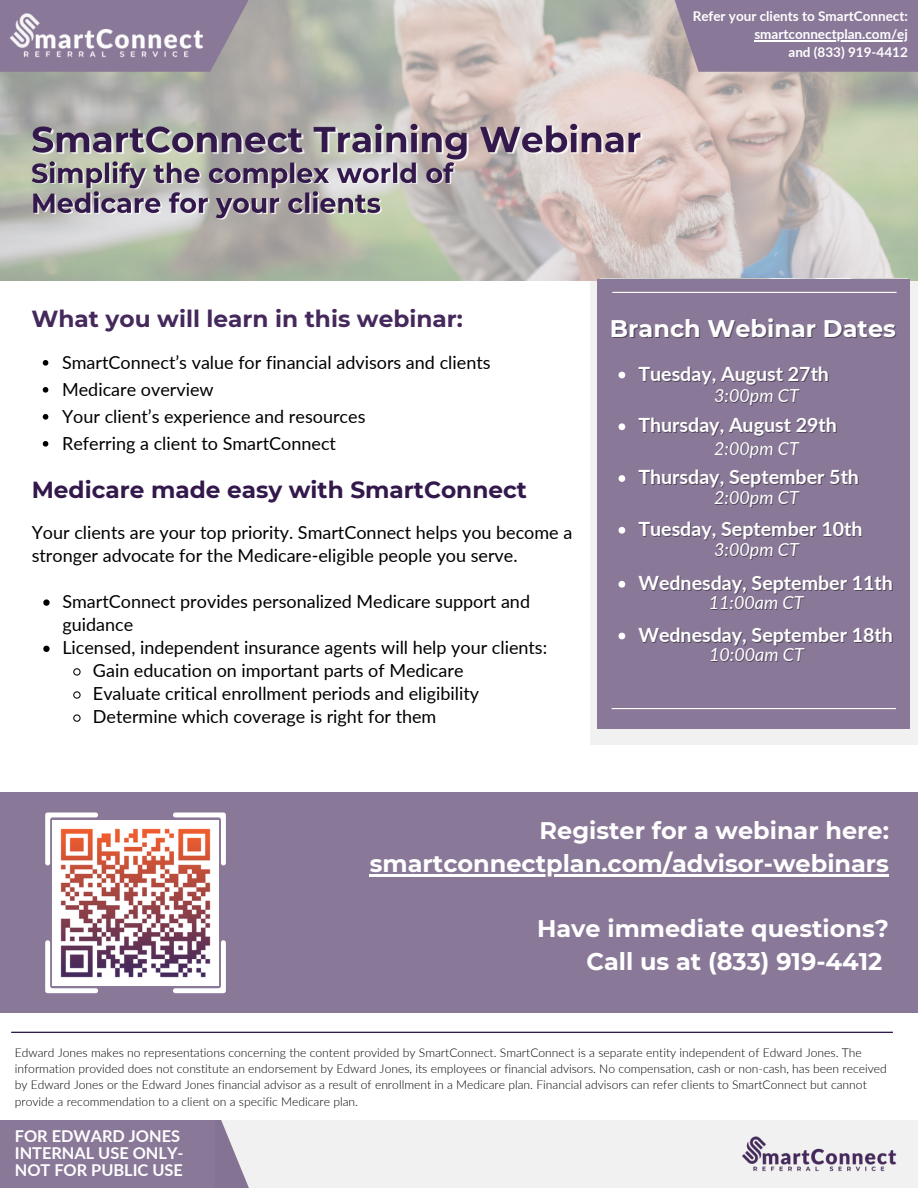
<style>
.page{position:relative;width:918px;height:1188px;background:#fff}
.page>*{position:absolute;margin:0;border:0;box-sizing:border-box;transform-origin:0 0}
.t1{font:700 24px "Montserrat";color:#fff}
.t2{font:700 23.25px "Montserrat";color:#33184b}
.t3{font:700 23.25px "Montserrat";color:#45295c}
.t4{font:700 19.65px "Lato";color:#fff}
.t5{font:18px/23.1px "Lato";color:#000}
.t6{font:italic 18px "Lato";color:#fff}
.t7{font:700 16.35px/16.8px "Lato";color:#fff}
.t8{font:700 13.5px/18px "Lato";color:#fff;text-align:right}
.t9{font:300 12.15px/16.2px "Lato";color:#000}
</style>
<div class="page">
<div style="left:591px;top:49px;width:327px;height:696px;background:#f1f1f1"></div>
<div style="left:216px;top:1120px;width:702px;height:68px;background:#f1f1f1"></div>
<div style="left:0;top:1120px;width:249px;height:68px;background:#8a7898"></div>
<svg style="left:0;top:0;width:918px;height:281px;background:#c3bfb7"></svg>
<svg style="left:0;top:0;width:285px;height:72px;background:#988c9d"></svg>
<svg style="left:632px;top:0;width:286px;height:72px;background:#95859e"></svg>
<img style="left:742px;top:1136px;width:155px;height:36px">
<img style="left:7px;top:7px;width:200px;height:55px">
<svg style="left:43px;top:599px;width:7px;height:7px"></svg>
<svg style="left:43px;top:646px;width:7px;height:6px"></svg>
<svg style="left:73px;top:668px;width:8px;height:8px"></svg>
<svg style="left:73px;top:691px;width:8px;height:8px"></svg>
<svg style="left:73px;top:714px;width:8px;height:8px"></svg>
<div style="left:598px;top:279px;width:312px;height:449px;background:#8a7898"></div>
<hr style="left:612px;top:708px;width:284px;height:1px;background:#fff">
<hr style="left:612px;top:292px;width:285px;height:1px;background:#fff">
<hr style="left:11px;top:1032px;width:882px;height:1px;background:#33184b">
<div style="left:0;top:792px;width:918px;height:221px;background:#8a7898"></div>
<svg style="left:173px;top:813px;width:53px;height:53px"></svg>
<svg style="left:45px;top:813px;width:53px;height:53px"></svg>
<svg style="left:173px;top:939px;width:53px;height:54px"></svg>
<svg style="left:45px;top:939px;width:53px;height:54px"></svg>
<img style="left:53px;top:820px;width:165px;height:166px">
<svg style="left:43px;top:360px;width:5px;height:6px"></svg>
<svg style="left:43px;top:387px;width:5px;height:6px"></svg>
<svg style="left:43px;top:414px;width:5px;height:6px"></svg>
<svg style="left:43px;top:441px;width:5px;height:6px"></svg>
<img style="left:30px;top:117px;width:616px;height:48px">
<hr style="left:754px;top:40px;width:154px;height:1px;background:#fff">
<hr style="left:370px;top:874px;width:519px;height:3px;background:#fff">
<img style="left:32px;top:157px;width:430px;height:63px">
<svg style="left:619px;top:372px;width:6px;height:6px"></svg>
<svg style="left:619px;top:423px;width:6px;height:7px"></svg>
<svg style="left:619px;top:475px;width:6px;height:7px"></svg>
<svg style="left:619px;top:527px;width:6px;height:7px"></svg>
<svg style="left:619px;top:581px;width:6px;height:7px"></svg>
<svg style="left:619px;top:633px;width:6px;height:6px"></svg>
<p class="t8" style="left:693px;top:7px;width:217px">Refer your clients to SmartConnect:</p>
<p class="t8" style="left:754px;top:25px;width:155px">smartconnectplan.com/ej and (833) 919-4412</p>
<h4 class="t3" style="left:32px;top:304px;width:433px">What you will learn in this webinar:</h4>
<h4 class="t5" style="left:62px;top:350px;width:430px">SmartConnect’s value for financial advisors and clients</h4>
<h4 class="t5" style="left:62px;top:377px;width:153px">Medicare overview</h4>
<h4 class="t5" style="left:62px;top:404px;width:305px">Your client’s experience and resources</h4>
<h4 class="t5" style="left:62px;top:431px;width:276px">Referring a client to SmartConnect</h4>
<p class="t2" style="left:32px;top:476px;width:497px">Medicare made easy with SmartConnect</p>
<h3 class="t5" style="left:32px;top:520px;width:542px">Your clients are your top priority. SmartConnect helps you become a stronger advocate for the Medicare-eligible people you serve.</h3>
<p class="t5" style="left:62px;top:589px;width:469px">SmartConnect provides personalized Medicare support and guidance</p>
<p class="t5" style="left:62px;top:636px;width:486px">Licensed, independent insurance agents will help your clients:</p>
<p class="t5" style="left:93px;top:659px;width:372px">Gain education on important parts of Medicare</p>
<p class="t5" style="left:93px;top:682px;width:388px">Evaluate critical enrollment periods and eligibility</p>
<p class="t5" style="left:93px;top:705px;width:345px">Determine which coverage is right for them</p>
<p class="t1" style="left:610px;top:314px;width:287px">Branch Webinar Dates</p>
<p class="t4" style="left:638px;top:361px;width:192px">Tuesday, August 27th</p>
<p class="t4" style="left:638px;top:413px;width:200px">Thursday, August 29th</p>
<p class="t4" style="left:638px;top:465px;width:222px">Thursday, September 5th</p>
<p class="t4" style="left:638px;top:517px;width:226px">Tuesday, September 10th</p>
<h3 class="t4" style="left:638px;top:571px;width:256px">Wednesday, September 11th</h3>
<h3 class="t4" style="left:638px;top:622px;width:256px">Wednesday, September 18th</h3>
<p class="t6" style="left:714px;top:384px;width:86px">3:00pm CT</p>
<p class="t6" style="left:714px;top:437px;width:86px">2:00pm CT</p>
<p class="t6" style="left:714px;top:487px;width:86px">2:00pm CT</p>
<p class="t6" style="left:714px;top:538px;width:86px">3:00pm CT</p>
<p class="t6" style="left:709px;top:591px;width:96px">11:00am CT</p>
<p class="t6" style="left:709px;top:643px;width:96px">10:00am CT</p>
<h3 class="t1" style="left:540px;top:816px;width:351px">Register for a webinar here:</h3>
<h4 class="t1" style="left:370px;top:849px;width:521px">smartconnectplan.com/advisor-webinars</h4>
<h4 class="t1" style="left:537px;top:914px;width:353px">Have immediate questions?</h4>
<p class="t1" style="left:587px;top:947px;width:297px">Call us at (833) 919-4412</p>
<p class="t9" style="left:15px;top:1044px;width:874px">Edward Jones makes no representations concerning the content provided by SmartConnect. SmartConnect is a separate entity independent of Edward Jones. The information provided does not constitute an endorsement by Edward Jones, its employees or financial advisors. No compensation, cash or non-cash, has been received by Edward Jones or the Edward Jones financial advisor as a result of enrollment in a Medicare plan. Financial advisors can refer clients to SmartConnect but cannot provide a recommendation to a client on a specific Medicare plan.</p>
<h3 class="t7" style="left:15px;top:1127px;width:170px">FOR EDWARD JONES<br>INTERNAL USE ONLY-<br>NOT FOR PUBLIC USE</h3>
</div>
